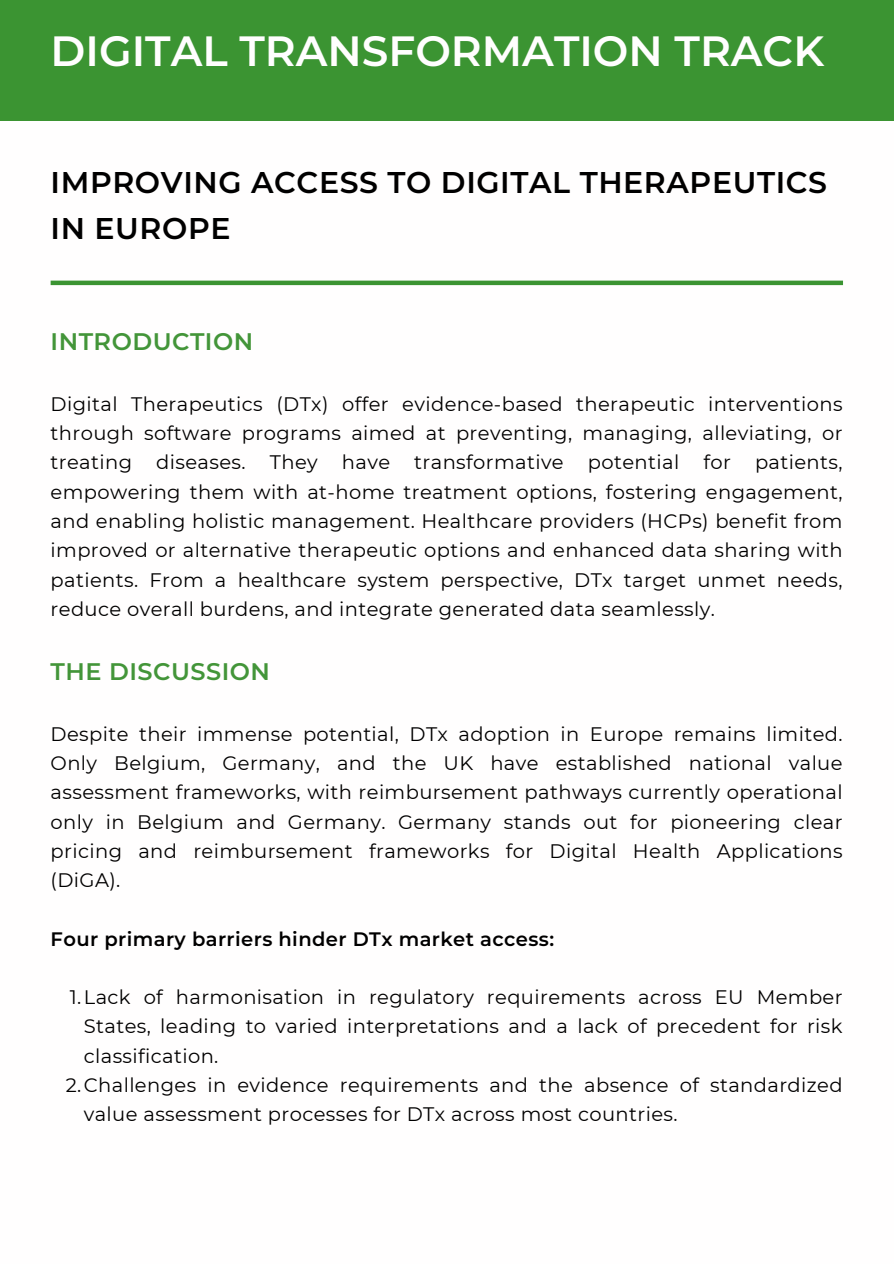
<style>
.page{position:relative;width:894px;height:1264px;background:#fff}
.page>*{position:absolute;margin:0;border:0;box-sizing:border-box;transform-origin:0 0}
.t1{font:600 42.3px "Montserrat";color:#fffefe}
.t2{font:600 30px/46.2px "Montserrat";letter-spacing:.02em;color:#000}
.t3{font:600 24px "Montserrat";letter-spacing:.02em;color:#439539}
.t4{font:19.5px/29.2px "Montserrat";letter-spacing:.02em;color:#000;text-align:justify}
.t5{font:600 19.5px "Montserrat";letter-spacing:.02em;color:#000}
</style>
<div class="page">
<div style="left:51px;top:280px;width:791px;height:5px;background:#3b9432"></div>
<div style="left:0;top:0;width:893px;height:121px;background:#3b9432"></div>
<h1 class="t1" style="left:51px;top:25px;width:774px">DIGITAL TRANSFORMATION TRACK</h1>
<h2 class="t2" style="left:51px;top:159px;width:777px">IMPROVING ACCESS TO DIGITAL THERAPEUTICS<br>IN EUROPE</h2>
<h3 class="t3" style="left:51px;top:327px;width:204px">INTRODUCTION</h3>
<p class="t4" style="left:51px;top:389px;width:793px">Digital Therapeutics (DTx) offer evidence-based therapeutic interventions through software programs aimed at preventing, managing, alleviating, or treating diseases. They have transformative potential for patients, empowering them with at-home treatment options, fostering engagement, and enabling holistic management. Healthcare providers (HCPs) benefit from improved or alternative therapeutic options and enhanced data sharing with patients. From a healthcare system perspective, DTx target unmet needs, reduce overall burdens, and integrate generated data seamlessly.</p>
<h3 class="t3" style="left:51px;top:656px;width:221px">THE DISCUSSION</h3>
<p class="t4" style="left:51px;top:719px;width:793px">Despite their immense potential, DTx adoption in Europe remains limited.<br>Only Belgium, Germany, and the UK have established national value assessment frameworks, with reimbursement pathways currently operational only in Belgium and Germany. Germany stands out for pioneering clear pricing and reimbursement frameworks for Digital Health Applications (DiGA).</p>
<h4 class="t5" style="left:51px;top:926px;width:505px">Four primary barriers hinder DTx market access:</h4>
<p class="t4" style="left:84px;top:982px;width:760px;text-indent:-14px">1.Lack of harmonisation in regulatory requirements across EU Member States, leading to varied interpretations and a lack of precedent for risk classification.</p>
<p class="t4" style="left:84px;top:1070px;width:760px;text-indent:-18px">2.Challenges in evidence requirements and the absence of standardized value assessment processes for DTx across most countries.</p>
</div>
